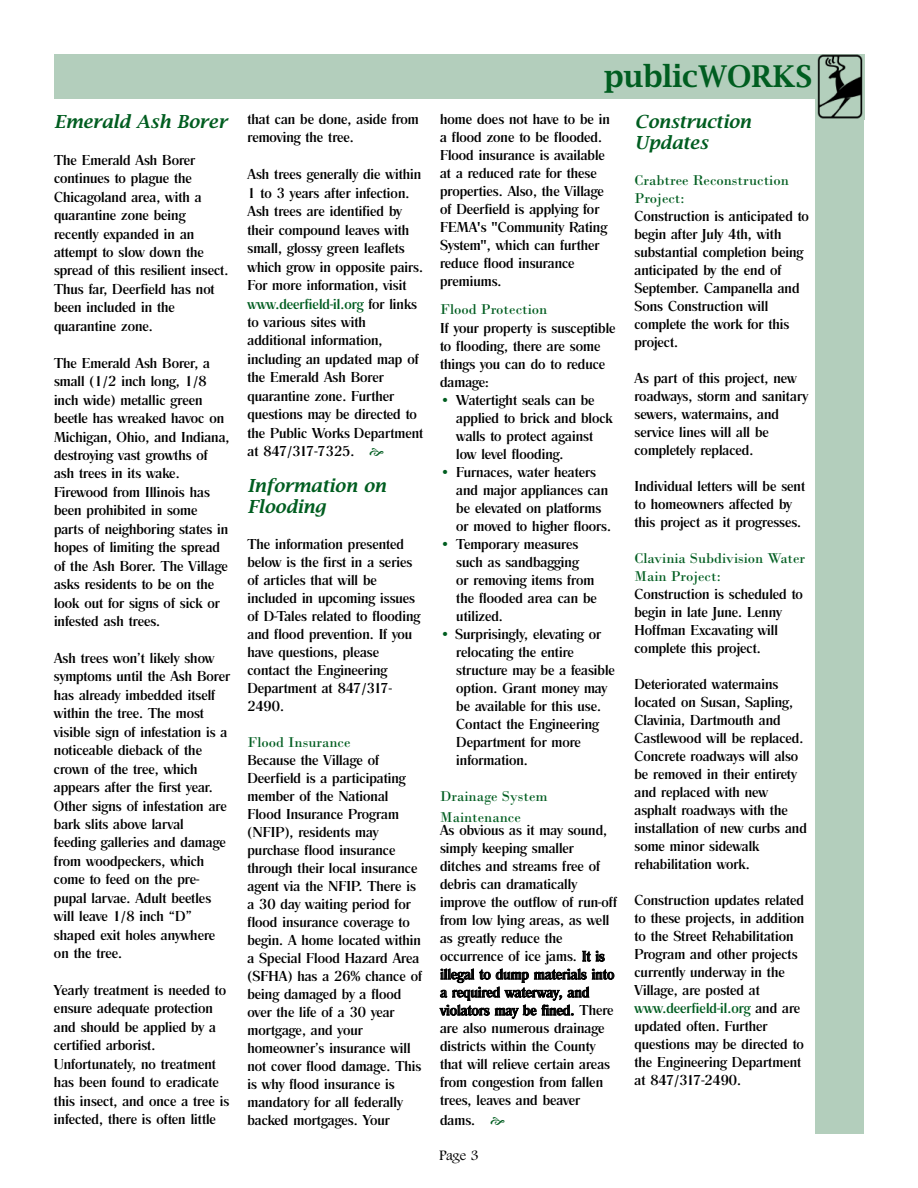
<style>
.page{position:relative;width:918px;height:1188px;background:#fff}
.page>*{position:absolute;margin:0;border:0;box-sizing:border-box;transform-origin:0 0}
.t1{font:600 30px "Lucida Bright";color:#005d20}
.t2{font:italic 600 18px/21.6px "Lucida Bright";color:#005d20}
.t3{font:500 15px/18px "Romana T";color:#000}
.t4{font:15px/18px "Bodoni";color:#005d20}
.t5{font:15px "Footlight MT Light";color:#000}
.s1{color:#005d20}
</style>
<div class="page">
<div style="left:54px;top:54px;width:774px;height:45px;background:#b3cebc"></div>
<div style="left:815px;top:112px;width:49px;height:1022px;background:#b3cebc"></div>
<img style="left:815px;top:54px;width:49px;height:65px">
<p class="t2" style="left:54px;top:111px;width:174px">Emerald Ash Borer</p>
<p class="t3" style="left:54px;top:150px;width:176px;line-height:18.5px">The Emerald Ash Borer continues to plague the<br>Chicagoland area, with a quarantine zone being recently expanded in an attempt to slow down the spread of this resilient insect.<br>Thus far, Deerfield has not been included in the quarantine zone.</p>
<p class="t3" style="left:54px;top:353px;width:177px;line-height:18.5px">The Emerald Ash Borer, a small (1/2 inch long, 1/8 inch wide) metallic green beetle has wreaked havoc on<br>Michigan, Ohio, and Indiana, destroying vast growths of ash trees in its wake.<br>Firewood from Illinois has been prohibited in some parts of neighboring states in hopes of limiting the spread of the Ash Borer. The Village asks residents to be on the look out for signs of sick or infested ash trees.</p>
<p class="t3" style="left:54px;top:649px;width:178px;line-height:18.5px">Ash trees won’t likely show symptoms until the Ash Borer has already imbedded itself within the tree. The most visible sign of infestation is a noticeable dieback of the crown of the tree, which appears after the first year.<br>Other signs of infestation are bark slits above larval<br>feeding galleries and damage from woodpeckers, which come to feed on the pre&shy;pupal larvae. Adult beetles will leave 1/8 inch “D” shaped exit holes anywhere on the tree.</p>
<p class="t3" style="left:54px;top:981px;width:177px;line-height:18.5px">Yearly treatment is needed to ensure adequate protection and should be applied by a certified arborist.<br>Unfortunately, no treatment has been found to eradicate this insect, and once a tree is infected, there is often little</p>
<p class="t3" style="left:247px;top:110px;width:173px;line-height:18.5px">that can be done, aside from removing the tree.</p>
<p class="t3" style="left:247px;top:165px;width:177px;line-height:18.5px">Ash trees generally die within<br>1 to 3 years after infection.<br>Ash trees are identified by their compound leaves with small, glossy green leaflets which grow in opposite pairs.<br>For more information, visit <span class="s1">www.deerfield-il.org</span> for links to various sites with additional information, including an updated map of the Emerald Ash Borer quarantine zone. Further questions may be directed to the Public Works Department at 847/317-7325.</p>
<p class="t2" style="left:247px;top:474px;width:140px">Information on<br>Flooding</p>
<p class="t3" style="left:247px;top:535px;width:174px">The information presented below is the first in a series of articles that will be included in upcoming issues of D-Tales related to flooding and flood prevention. If you have questions, please contact the Engineering<br>Department at 847/317-<br>2490.</p>
<p class="t4" style="left:247px;top:733px;width:104px">Flood Insurance</p>
<p class="t3" style="left:247px;top:751px;width:176px">Because the Village of<br>Deerfield is a participating member of the National<br>Flood Insurance Program (NFIP), residents may purchase flood insurance through their local insurance agent via the NFIP. There is a 30 day waiting period for flood insurance coverage to begin. A home located within a Special Flood Hazard Area (SFHA) has a 26% chance of being damaged by a flood over the life of a 30 year mortgage, and your homeowner’s insurance will not cover flood damage. This is why flood insurance is mandatory for all federally backed mortgages. Your</p>
<h1 class="t1" style="left:604px;top:59px;width:209px">publicWORKS</h1>
<p class="t3" style="left:440px;top:110px;width:171px">home does not have to be in a flood zone to be flooded.<br>Flood insurance is available at a reduced rate for these properties. Also, the Village of Deerfield is applying for<br>FEMA's "Community Rating<br>System", which can further reduce flood insurance premiums.</p>
<p class="t4" style="left:440px;top:300px;width:109px">Flood Protection</p>
<p class="t3" style="left:440px;top:318px;width:177px">If your property is susceptible to flooding, there are some things you can do to reduce damage:</p>
<p class="t3" style="left:456px;top:390px;width:158px;text-indent:-16px"><span class="s1">•</span> Watertight seals can be applied to brick and block walls to protect against low level flooding.</p>
<p class="t3" style="left:456px;top:462px;width:156px;text-indent:-16px"><span class="s1">•</span> Furnaces, water heaters and major appliances can be elevated on platforms or moved to higher floors.</p>
<p class="t3" style="left:456px;top:534px;width:142px;text-indent:-16px"><span class="s1">•</span> Temporary measures such as sandbagging<br>or removing items from the flooded area can be utilized.</p>
<p class="t3" style="left:456px;top:624px;width:160px;text-indent:-16px"><span class="s1">•</span> Surprisingly, elevating or relocating the entire structure may be a feasible option. Grant money may be available for this use.<br>Contact the Engineering<br>Department for more information.</p>
<p class="t4" style="left:440px;top:785px;width:109px;line-height:21px">Drainage System<br>Maintenance</p>
<p class="t3" style="left:440px;top:821px;width:178px">As obvious as it may sound, simply keeping smaller ditches and streams free of debris can dramatically improve the outflow of run-off from low lying areas, as well as greatly reduce the occurrence of ice jams. It is illegal to dump materials into a required waterway, and violators may be fined. There are also numerous drainage districts within the County that will relieve certain areas from congestion from fallen trees, leaves and beaver</p>
<p class="t3" style="left:440px;top:1111px;width:37px">dams.</p>
<p class="t5" style="left:439px;top:1146px;width:41px">Page 3</p>
<p class="t2" style="left:634px;top:111px;width:118px">Construction<br>Updates</p>
<p class="t4" style="left:634px;top:171px;width:156px">Crabtree Reconstruction<br>Project:</p>
<p class="t3" style="left:634px;top:207px;width:176px">Construction is anticipated to begin after July 4th, with substantial completion being anticipated by the end of<br>September. Campanella and<br>Sons Construction will complete the work for this project.</p>
<p class="t3" style="left:634px;top:369px;width:175px">As part of this project, new roadways, storm and sanitary sewers, watermains, and service lines will all be completely replaced.</p>
<p class="t3" style="left:634px;top:477px;width:172px">Individual letters will be sent to homeowners affected by this project as it progresses.</p>
<p class="t4" style="left:634px;top:549px;width:172px">Clavinia Subdivision Water<br>Main Project:</p>
<p class="t3" style="left:634px;top:585px;width:170px">Construction is scheduled to begin in late June. Lenny<br>Hoffman Excavating will complete this project.</p>
<p class="t3" style="left:634px;top:675px;width:174px">Deteriorated watermains located on Susan, Sapling,<br>Clavinia, Dartmouth and<br>Castlewood will be replaced.<br>Concrete roadways will also be removed in their entirety and replaced with new asphalt roadways with the installation of new curbs and some minor sidewalk rehabilitation work.</p>
<p class="t3" style="left:634px;top:891px;width:171px">Construction updates related to these projects, in addition to the Street Rehabilitation<br>Program and other projects currently underway in the<br>Village, are posted at <span class="s1">www.deerfield-il.org</span> and are updated often. Further questions may be directed to the Engineering Department at 847/317-2490.</p>
</div>
